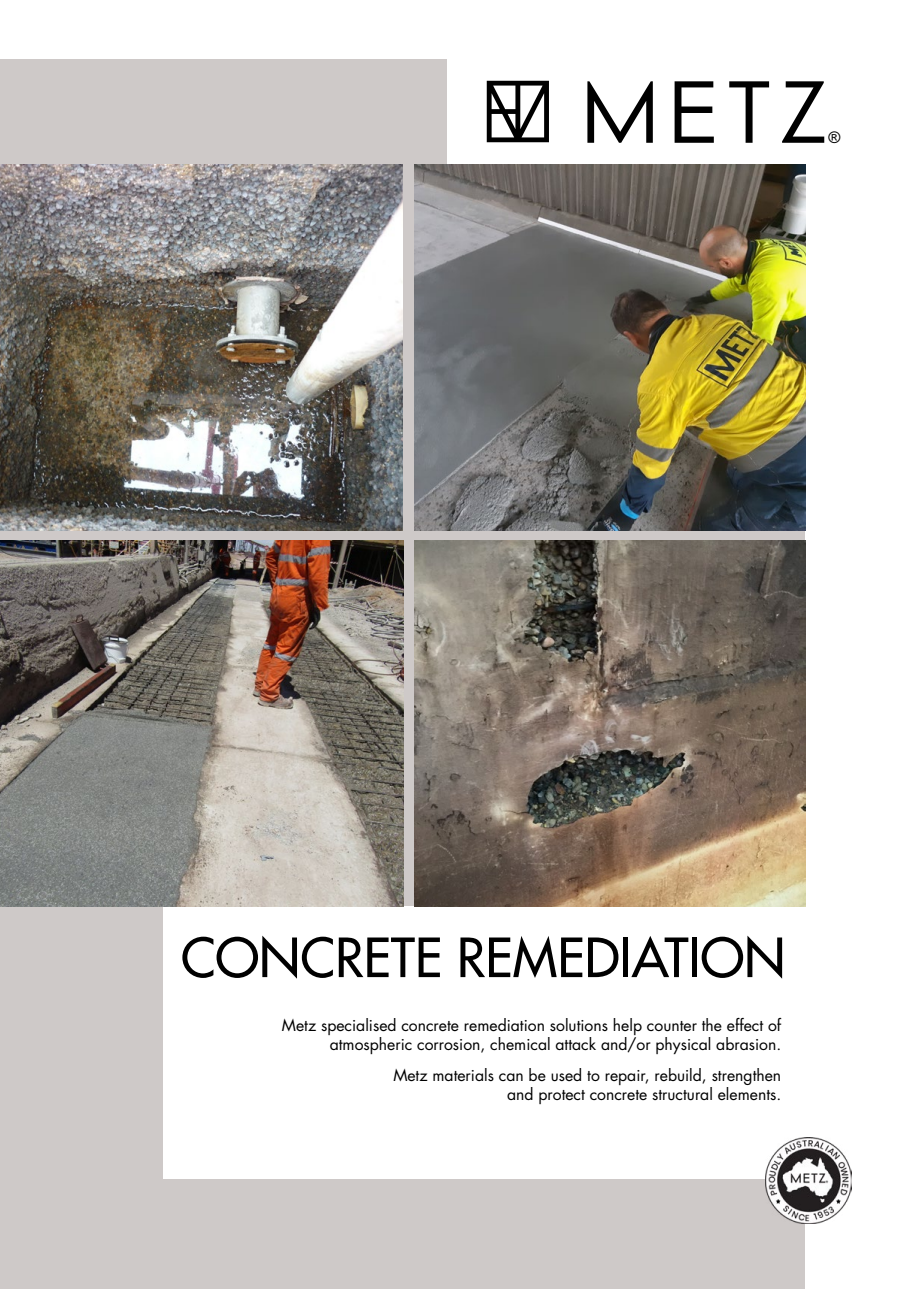
<style>
.page{position:relative;width:919px;height:1289px;background:#fff}
.page>*{position:absolute;margin:0;border:0;box-sizing:border-box;transform-origin:0 0}
.t1{font:500 52.5px "Futura Std";color:#000}
.t2{font:16.05px "Arial";color:#000}
.t3{font:15.75px/18.9px "Futura Std";color:#000;text-align:right}
</style>
<div class="page">
<div style="left:0;top:60px;width:804px;height:1228px;background:#cec9c8"></div>
<div style="left:164px;top:906px;width:754px;height:272px;background:#fff"></div>
<img style="left:765px;top:1137px;width:86px;height:86px">
<div style="left:447px;top:13px;width:471px;height:153px;background:#fff"></div>
<svg style="left:587px;top:81px;width:65px;height:62px"></svg>
<svg style="left:674px;top:81px;width:39px;height:62px"></svg>
<svg style="left:729px;top:81px;width:40px;height:62px"></svg>
<svg style="left:782px;top:81px;width:42px;height:62px"></svg>
<svg style="left:486px;top:81px;width:63px;height:61px"></svg>
<img style="left:0;top:165px;width:402px;height:365px">
<img style="left:414px;top:165px;width:391px;height:365px">
<img style="left:0;top:541px;width:403px;height:365px">
<img style="left:414px;top:541px;width:391px;height:365px">
<p class="t2" style="left:828px;top:126px;width:13px">®</p>
<h1 class="t1" style="left:181px;top:924px;width:606px">CONCRETE REMEDIATION</h1>
<p class="t3" style="left:282px;top:1015px;width:501px">Metz specialised concrete remediation solutions help counter the effect of atmospheric corrosion, chemical attack and/or physical abrasion.</p>
<p class="t3" style="left:393px;top:1066px;width:389px">Metz materials can be used to repair, rebuild, strengthen and protect concrete structural elements.</p>
</div>
